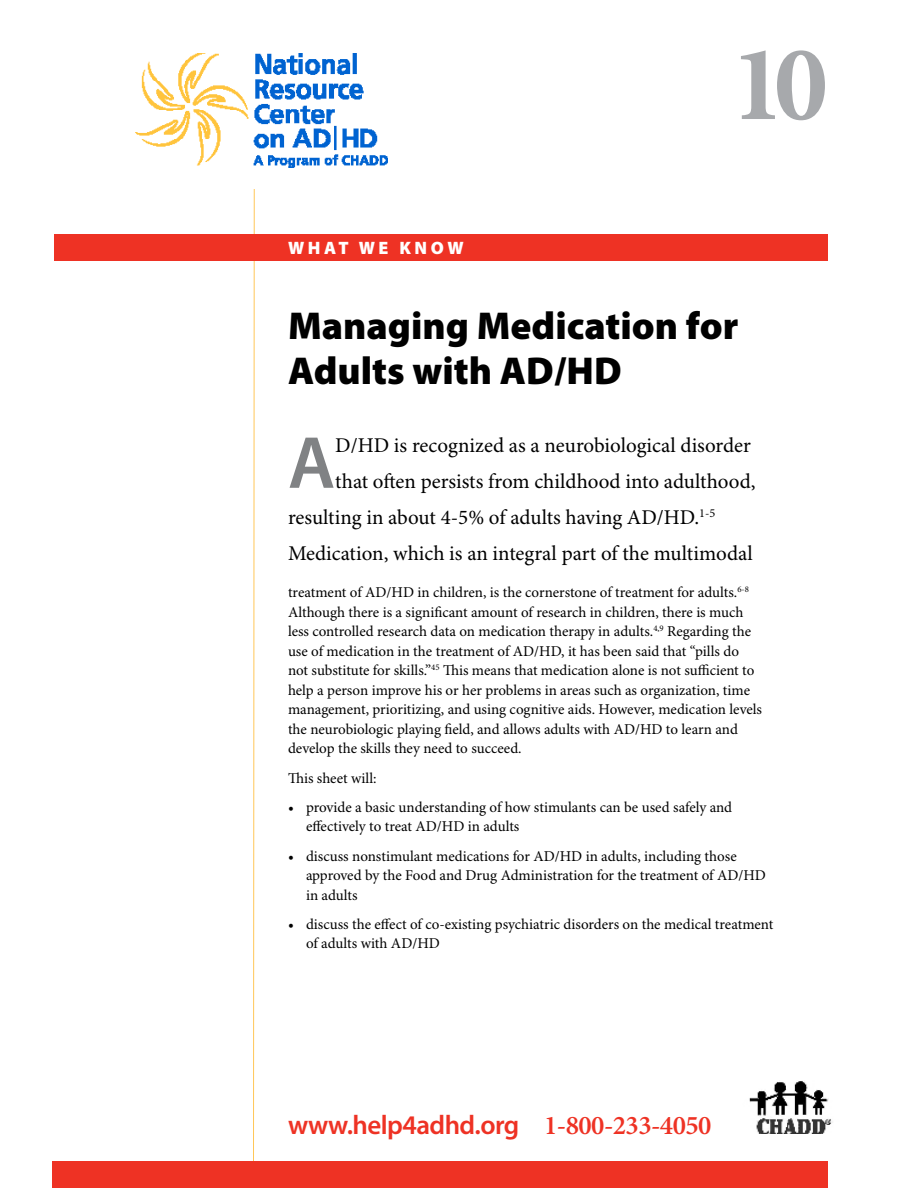
<style>
.page{position:relative;width:918px;height:1188px;background:#fff}
.page>*{position:absolute;margin:0;border:0;box-sizing:border-box;transform-origin:0 0}
.t1{font:700 108px "Minion Pro";color:#a7a9ac}
.t2{font:600 74.4px "Myriad Pro";color:#808284}
.t3{font:900 39px/45px "Myriad Pro";color:#000}
.t4{font:600 27px "Myriad Pro";letter-spacing:-.02em;color:#ee3224}
.t5{font:21px "Minion Pro";color:#000}
.t6{font:900 18px "Myriad Pro";letter-spacing:.2em;color:#fff}
.t7{font:15px/19.5px "Minion Pro";color:#000}
.s1{font-family:"Minion Pro"}
</style>
<div class="page">
<svg style="left:253px;top:189px;width:2px;height:972px"></svg>
<div style="left:53px;top:1161px;width:775px;height:27px;background:#ee3224"></div>
<img style="left:135px;top:53px;width:253px;height:115px">
<img style="left:749px;top:1081px;width:84px;height:53px">
<div style="left:54px;top:234px;width:774px;height:27px;background:#ee3224"></div>
<p class="t6" style="left:288px;top:236px;width:177px">WHAT WE KNOW</p>
<h1 class="t1" style="left:731px;top:20px;width:99px">10</h1>
<h3 class="t3" style="left:288px;top:302px;width:452px">Managing Medication for<br>Adults with AD/HD</h3>
<h2 class="t2" style="left:288px;top:415px;width:49px">A</h2>
<h3 class="t5" style="left:335px;top:433px;width:417px">D/HD is recognized as a neurobiological disorder</h3>
<h3 class="t5" style="left:335px;top:469px;width:422px">that often persists from childhood into adulthood,</h3>
<h3 class="t5" style="left:288px;top:505px;width:429px">resulting in about 4-5% of adults having AD/HD.<sup>1-5</sup></h3>
<h3 class="t5" style="left:288px;top:541px;width:466px">Medication, which is an integral part of the multimodal</h3>
<p class="t7" style="left:288px;top:583px;width:476px">treatment of AD/HD in children, is the cornerstone of treatment for adults.<sup>6-8<br></sup>Although there is a significant amount of research in children, there is much less controlled research data on medication therapy in adults.<sup>4,9</sup> Regarding the use of medication in the treatment of AD/HD, it has been said that “pills do not substitute for skills.”<sup>45</sup> This means that medication alone is not sufficient to help a person improve his or her problems in areas such as organization, time management, prioritizing, and using cognitive aids. However, medication levels the neurobiologic playing field, and allows adults with AD/HD to learn and develop the skills they need to succeed.</p>
<p class="t7" style="left:288px;top:769px;width:90px">This sheet will:</p>
<p class="t7" style="left:306px;top:798px;width:428px;text-indent:-18px">• provide a basic understanding of how stimulants can be used safely and effectively to treat AD/HD in adults</p>
<p class="t7" style="left:306px;top:847px;width:461px;text-indent:-18px">• discuss nonstimulant medications for AD/HD in adults, including those approved by the Food and Drug Administration for the treatment of AD/HD in adults</p>
<p class="t7" style="left:306px;top:915px;width:469px;text-indent:-18px">• discuss the effect of co-existing psychiatric disorders on the medical treatment of adults with AD/HD</p>
<h3 class="t4" style="left:288px;top:1108px;width:425px">www.help4adhd.org <span class="s1">1-800-233-4050</span></h3>
</div>
